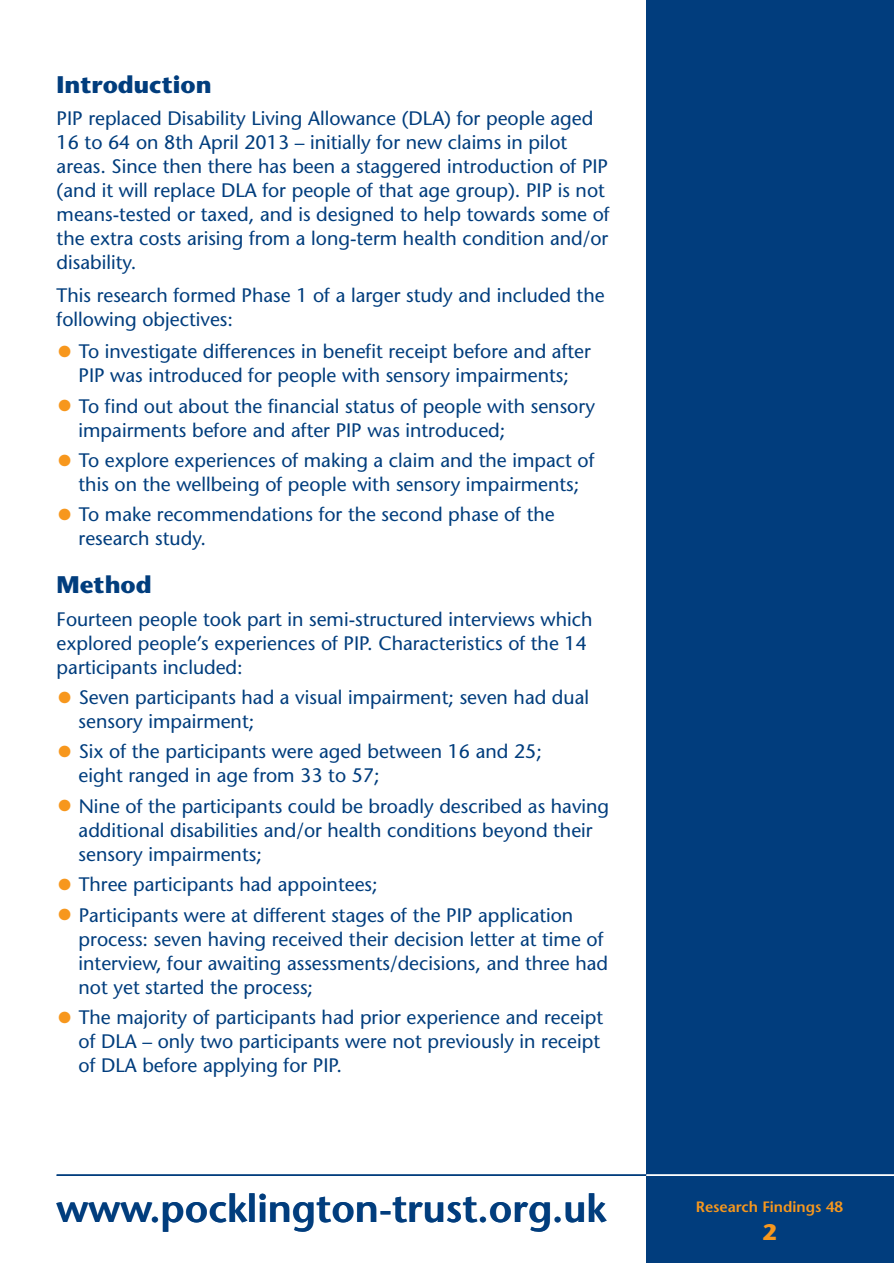
<style>
.page{position:relative;width:894px;height:1263px;background:#fff}
.page>*{position:absolute;margin:0;border:0;box-sizing:border-box;transform-origin:0 0}
.t1{font:600 39px "Stone Sans";color:#013d7d}
.t2{font:700 24px "Stone Sans";color:#013d7d}
.t3{font:700 22.5px "Stone Sans";color:#f7971d}
.t4{font:19.5px/24px "Stone Sans";color:#013d7d}
.t5{font:600 15px "Stone Sans";color:#f7971d}
.s1{font-size:33px;color:#f7971d}
</style>
<div class="page">
<hr style="left:57px;top:1174px;width:590px;height:1px;background:#013d7d">
<div style="left:646px;top:0;width:248px;height:1262px;background:#013d7d"></div>
<hr style="left:646px;top:1174px;width:248px;height:1px;background:#fff">
<p class="t2" style="left:57px;top:75px;width:156px">Introduction</p>
<p class="t4" style="left:57px;top:108px;width:554px">PIP replaced Disability Living Allowance (DLA) for people aged 16 to 64 on 8th April 2013 – initially for new claims in pilot areas. Since then there has been a staggered introduction of PIP (and it will replace DLA for people of that age group). PIP is not means-tested or taxed, and is designed to help towards some of the extra costs arising from a long-term health condition and/or disability.</p>
<p class="t4" style="left:57px;top:285px;width:549px">This research formed Phase 1 of a larger study and included the following objectives:</p>
<p class="t4" style="left:57px;top:341px;width:536px;text-align:center"><span class="s1">•</span> To investigate differences in benefit receipt before and after<br>PIP was introduced for people with sensory impairments;</p>
<p class="t4" style="left:79px;top:396px;width:518px;text-indent:-22px"><span class="s1">•</span> To find out about the financial status of people with sensory impairments before and after PIP was introduced;</p>
<p class="t4" style="left:57px;top:450px;width:539px;text-align:center"><span class="s1">•</span> To explore experiences of making a claim and the impact of this on the wellbeing of people with sensory impairments;</p>
<p class="t4" style="left:79px;top:505px;width:478px;text-indent:-22px"><span class="s1">•</span> To make recommendations for the second phase of the research study.</p>
<p class="t2" style="left:57px;top:575px;width:97px">Method</p>
<p class="t4" style="left:57px;top:609px;width:537px">Fourteen people took part in semi-structured interviews which explored people’s experiences of PIP. Characteristics of the 14 participants included:</p>
<p class="t4" style="left:79px;top:687px;width:512px;text-indent:-22px"><span class="s1">•</span> Seven participants had a visual impairment; seven had dual sensory impairment;</p>
<p class="t4" style="left:79px;top:741px;width:465px;text-indent:-22px"><span class="s1">•</span> Six of the participants were aged between 16 and 25; eight ranged in age from 33 to 57;</p>
<p class="t4" style="left:79px;top:796px;width:532px;text-indent:-22px"><span class="s1">•</span> Nine of the participants could be broadly described as having additional disabilities and/or health conditions beyond their sensory impairments;</p>
<p class="t4" style="left:57px;top:874px;width:323px"><span class="s1">•</span> Three participants had appointees;</p>
<p class="t4" style="left:79px;top:905px;width:531px;text-indent:-22px"><span class="s1">•</span> Participants were at different stages of the PIP application process: seven having received their decision letter at time of interview, four awaiting assessments/decisions, and three had not yet started the process;</p>
<p class="t4" style="left:79px;top:1007px;width:526px;text-indent:-22px"><span class="s1">•</span> The majority of participants had prior experience and receipt of DLA – only two participants were not previously in receipt of DLA before applying for PIP.</p>
<h1 class="t1" style="left:57px;top:1193px;width:551px">www.pocklington-trust.org.uk</h1>
<p class="t5" style="left:696px;top:1200px;width:149px">Research Findings 48</p>
<p class="t3" style="left:762px;top:1223px;width:16px">2</p>
</div>
